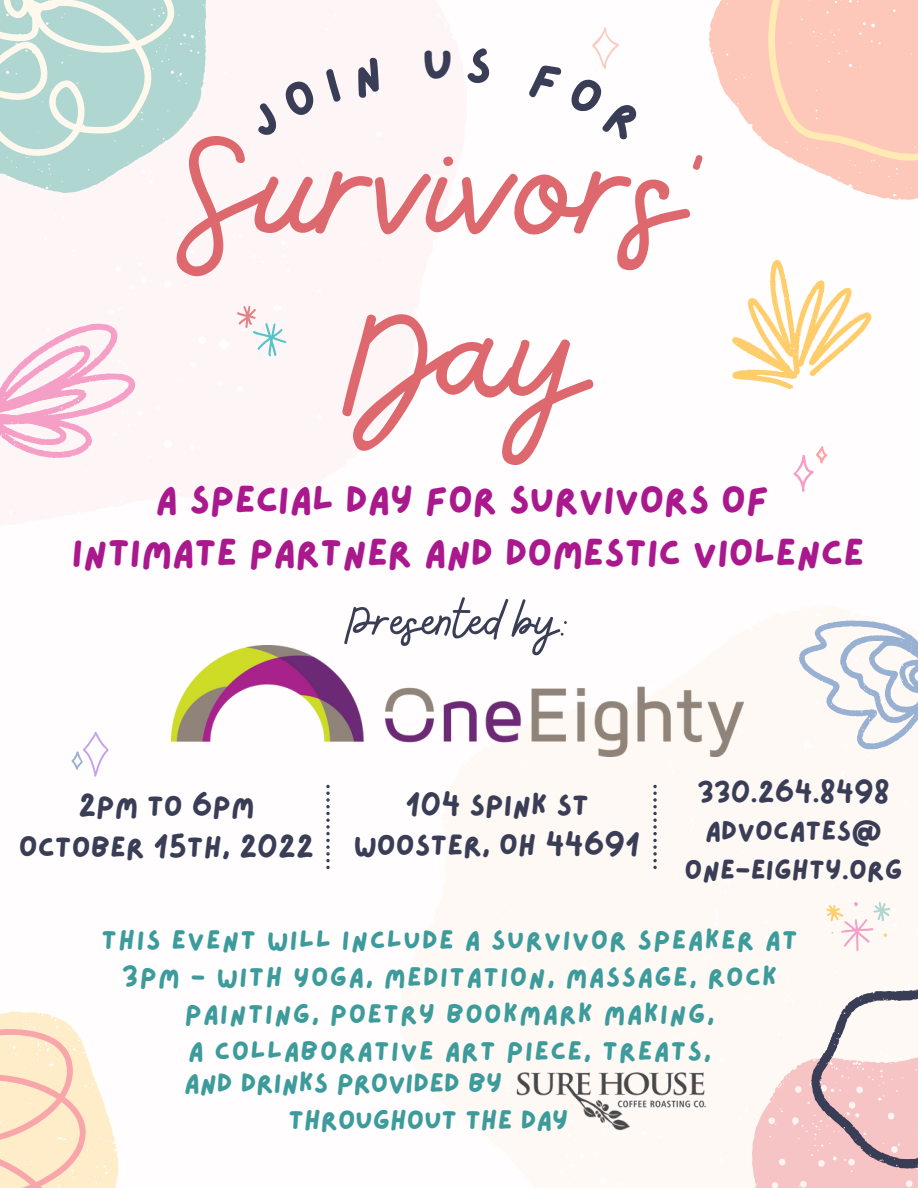
<style>
.page{position:relative;width:918px;height:1188px;background:#fff}
.page>*{position:absolute;margin:0;border:0;box-sizing:border-box;transform-origin:0 0}
.t1{font:184.65px/164.2px "Bellaboo";color:#dd696e;text-align:center}
.t2{font:56.55px "Bellaboo";color:#393d56}
.t3{font:38.55px/52.8px "Lazydog";color:#a9198d;text-align:center}
.t4{font:29.25px/40.5px "Lazydog";color:#393d56;text-align:center}
.t5{font:27.75px/38.2px "Lazydog";color:#393d56;text-align:center}
.t6{font:27px/37.2px "Lazydog";letter-spacing:.05em;color:#3d9b9b;text-align:center}
.t7{font:27px/37.2px "Lazydog";color:#3d9b9b}
</style>
<div class="page">
<svg style="left:709px;top:0;width:209px;height:200px"></svg>
<svg style="left:0;top:1011px;width:119px;height:177px"></svg>
<svg style="left:0;top:0;width:207px;height:193px;background:#c5dfd9"></svg>
<svg style="left:751px;top:989px;width:167px;height:199px"></svg>
<svg style="left:72px;top:732px;width:37px;height:45px"></svg>
<svg style="left:793px;top:446px;width:34px;height:46px"></svg>
<svg style="left:826px;top:902px;width:64px;height:49px"></svg>
<svg style="left:732px;top:260px;width:140px;height:129px"></svg>
<svg style="left:237px;top:306px;width:49px;height:50px"></svg>
<svg style="left:326px;top:785px;width:4px;height:84px"></svg>
<svg style="left:0;top:323px;width:136px;height:135px"></svg>
<svg style="left:799px;top:620px;width:119px;height:130px"></svg>
<img style="left:172px;top:645px;width:571px;height:112px">
<img style="left:516px;top:1071px;width:191px;height:60px">
<svg style="left:653px;top:785px;width:4px;height:84px"></svg>
<svg style="left:592px;top:27px;width:27px;height:42px"></svg>
<h1 class="t1" style="left:186px;top:108px;width:527px">Survivors'<br>Day</h1>
<h3 class="t3" style="left:72px;top:475px;width:794px">A SPECIAL DAY FOR SURVIVORS OF<br>INTIMATE PARTNER AND DOMESTIC VIOLENCE</h3>
<h2 class="t2" style="left:348px;top:585px;width:223px">Presented by:</h2>
<p class="t4" style="left:19px;top:788px;width:297px">2PM TO 6PM<br>OCTOBER 15TH, 2022</p>
<p class="t4" style="left:354px;top:786px;width:288px">104 SPINK ST<br>WOOSTER, OH 44691</p>
<p class="t5" style="left:685px;top:775px;width:219px">330.264.8498<br>ADVOCATES@<br>ONE-EIGHTY.ORG</p>
<p class="t6" style="left:102px;top:922px;width:698px">THIS EVENT WILL INCLUDE A SURVIVOR SPEAKER AT 3PM - WITH YOGA, MEDITATION, MASSAGE, ROCK PAINTING, POETRY BOOKMARK MAKING,<br>A COLLABORATIVE ART PIECE, TREATS,</p>
<p class="t7" style="left:289px;top:1066px;width:281px;text-indent:-104px">AND DRINKS PROVIDED BY<br>THROUGHOUT THE DAY</p>
</div>
